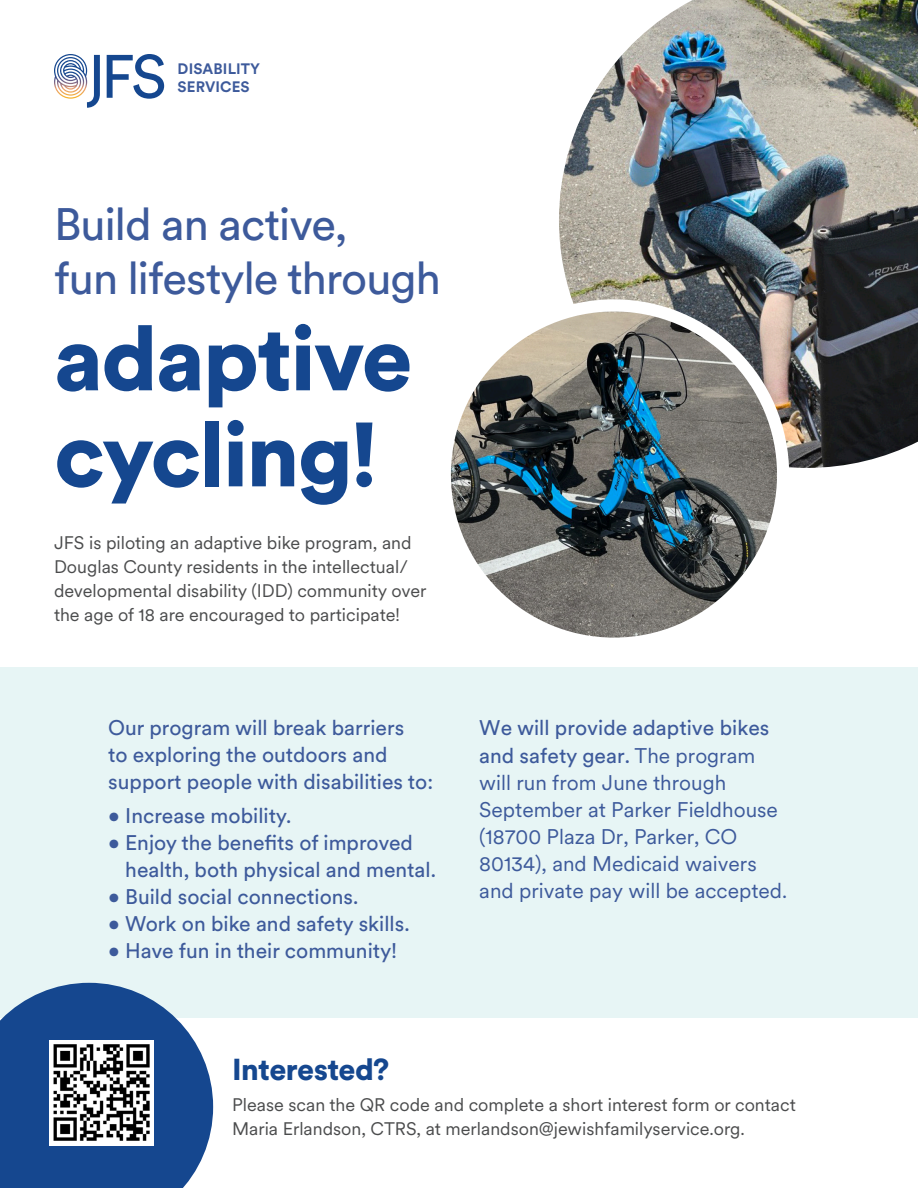
<style>
.page{position:relative;width:918px;height:1188px;background:#fff}
.page>*{position:absolute;margin:0;border:0;box-sizing:border-box;transform-origin:0 0}
.t1{font:900 90px/96px "Circular XX";letter-spacing:-.02em;color:#15478f}
.t2{font:45px "Circular XX";letter-spacing:-.02em;color:#3d5a9b}
.t3{font:900 30px "Circular XX";letter-spacing:-.02em;color:#15478f}
.t4{font:21px/27px "Circular XX";color:#3d5a9b}
.t5{font:21px/27.2px "Circular XX";color:#3d5a9b}
.t6{font:18px/24px "Circular XX";color:#4b4c4d}
.t7{font:700 15px/18px "Circular XX";letter-spacing:.01em;color:#3d5a9b}
.s1{font-style:inherit}
</style>
<div class="page">
<div style="left:0;top:667px;width:918px;height:351px;background:#e7f5f5"></div>
<svg style="left:0;top:983px;width:213px;height:205px;fill:#15478f"></svg>
<img style="left:559px;top:0;width:359px;height:468px">
<img style="left:452px;top:312px;width:331px;height:325px">
<div style="left:439px;top:299px;width:350px;height:351px;border:12px solid #fff;border-radius:50%"></div>
<img style="left:50px;top:1041px;width:104px;height:104px">
<svg style="left:54px;top:54px;width:46px;height:54px"></svg>
<svg style="left:107px;top:54px;width:57px;height:45px"></svg>
<p class="t7" style="left:178px;top:60px;width:84px">DISABILITY<br>SERVICES</p>
<p class="t2" style="left:54px;top:194px;width:295px">Build an active,</p>
<p class="t2" style="left:54px;top:248px;width:389px">fun lifestyle through</p>
<p class="t1" style="left:54px;top:307px;width:360px">adaptive cycling!</p>
<p class="t6" style="left:54px;top:530px;width:374px">JFS is piloting an adaptive bike program, and Douglas County residents in the intellectual/ developmental disability (IDD) community over the age of 18 are encouraged to participate!</p>
<p class="t4" style="left:108px;top:713px;width:326px">Our program will break barriers<br>to exploring the outdoors and support people with disabilities to:</p>
<p class="t4" style="left:108px;top:801px;width:185px">• Increase mobility.</p>
<p class="t4" style="left:125px;top:828px;width:312px;text-indent:-17px">• Enjoy the benefits of improved health, both physical and mental.</p>
<p class="t4" style="left:108px;top:882px;width:252px">• Build social connections.</p>
<p class="t4" style="left:108px;top:909px;width:303px">• Work on bike and safety skills.</p>
<p class="t4" style="left:108px;top:936px;width:290px">• Have fun in their community!</p>
<p class="t5" style="left:479px;top:713px;width:309px"><span class="s1">We will provide adaptive bikes and safety gear.</span> The program will run from June through<br>September at Parker Fieldhouse (18700 Plaza Dr, Parker, CO<br>80134), and Medicaid waivers and private pay will be accepted.</p>
<p class="t3" style="left:232px;top:1048px;width:159px">Interested?</p>
<p class="t6" style="left:232px;top:1091px;width:565px">Please scan the QR code and complete a short interest form or contact<br>Maria Erlandson, CTRS, at merlandson@jewishfamilyservice.org.</p>
</div>
